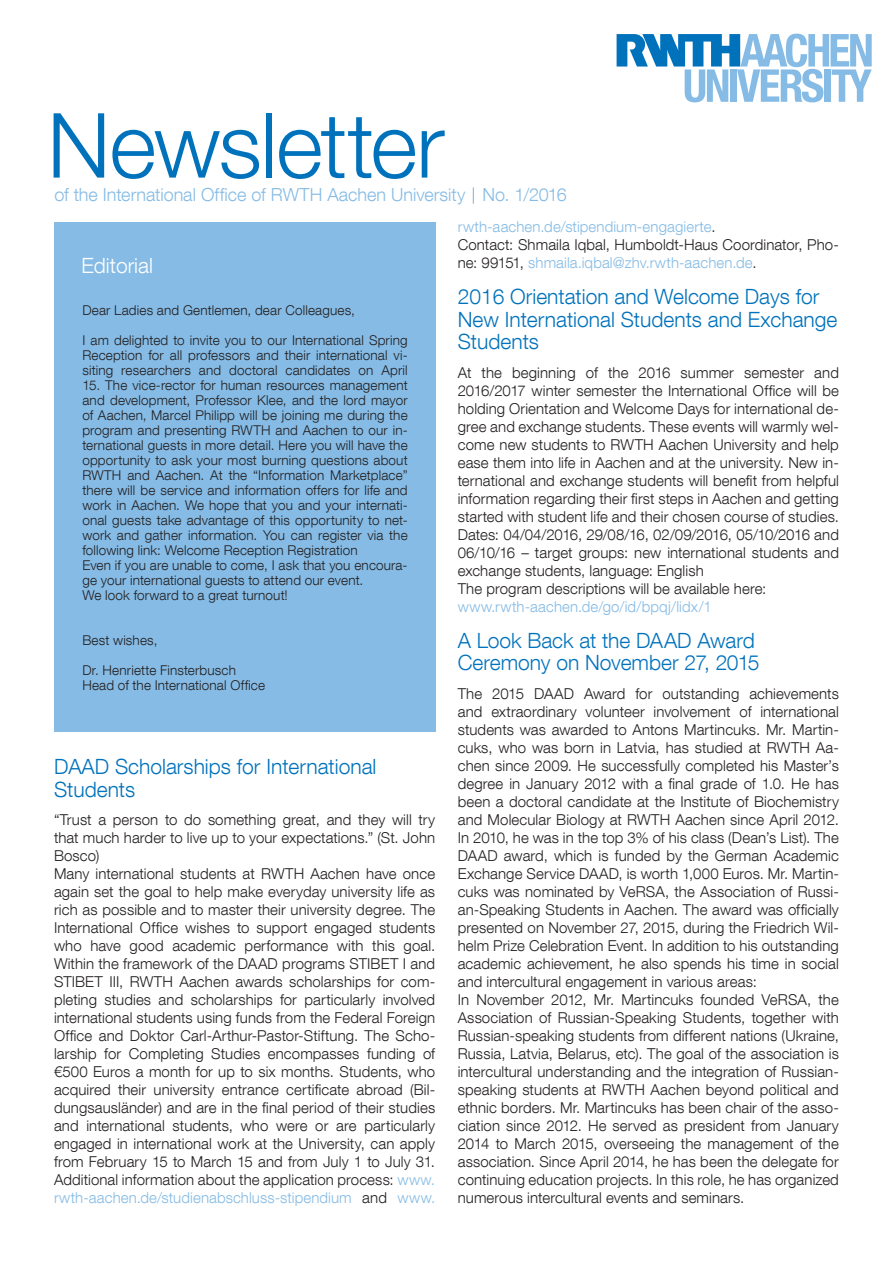
<style>
.page{position:relative;width:893px;height:1263px;background:#fff}
.page>*{position:absolute;margin:0;border:0;box-sizing:border-box;transform-origin:0 0}
.t1{font:300 90px "Helvetica Neue LT Com";letter-spacing:-.015em;color:#0072bc}
.t2{font:300 21px/22.5px "Helvetica Neue LT Com";color:#0072bc}
.t3{font:300 21px "Helvetica Neue LT Com";color:#fff}
.t4{font:300 18px "Helvetica Neue LT Com";color:#85bbe5}
.t5{font:300 15px/18px "Helvetica Neue LT Com";letter-spacing:.005em;color:#231f20}
.t6{font:300 15px/18px "Helvetica Neue LT Com";letter-spacing:.005em;color:#85bbe5}
.t7{font:300 13.5px/15px "Helvetica Neue LT Com";letter-spacing:.01em;color:#231f20}
.s1{color:#85bbe5}
.s2{color:#231f20}
</style>
<div class="page">
<svg style="left:617px;top:34px;width:255px;height:68px"></svg>
<div style="left:54px;top:222px;width:381px;height:509px;background:#85bbe5"></div>
<svg style="left:473px;top:187px;width:1px;height:17px"></svg>
<h1 class="t1" style="left:47px;top:91px;width:399px">Newsletter</h1>
<p class="t4" style="left:54px;top:184px;width:514px">of the International Office of RWTH Aachen University No. 1/2016</p>
<h2 class="t3" style="left:81px;top:253px;width:73px">Editorial</h2>
<p class="t7" style="left:82px;top:302px;width:274px">Dear Ladies and Gentlemen, dear Colleagues,</p>
<p class="t7" style="left:82px;top:332px;width:327px;text-align:justify">I am delighted to invite you to our International Spring Reception for all professors and their international vi&shy;siting researchers and doctoral candidates on April</p>
<p class="t7" style="left:82px;top:377px;width:327px">15. The vice-rector for human resources management and development, Professor Klee, and the lord mayor of Aachen, Marcel Philipp will be joining me during the program and presenting RWTH and Aachen to our in&shy;ternational guests in more detail. Here you will have the opportunity to ask your most burning questions about RWTH and Aachen. At the “Information Marketplace” there will be service and information offers for life and work in Aachen. We hope that you and your internati&shy;onal guests take advantage of this opportunity to net&shy;work and gather information. You can register via the following link: Welcome Reception Registration<br>Even if you are unable to come, I ask that you encoura&shy;ge your international guests to attend our event.<br>We look forward to a great turnout!</p>
<p class="t7" style="left:82px;top:632px;width:77px">Best wishes,</p>
<p class="t7" style="left:82px;top:662px;width:184px">Dr. Henriette Finsterbusch<br>Head of the International Office</p>
<h2 class="t2" style="left:54px;top:755px;width:324px">DAAD Scholarships for International<br>Students</h2>
<p class="t5" style="left:54px;top:811px;width:383px">“Trust a person to do something great, and they will try that much harder to live up to your expectations.” (St. John Bosco)<br>Many international students at RWTH Aachen have once again set the goal to help make everyday university life as rich as possible and to master their university degree. The International Office wishes to support engaged students who have good academic performance with this goal.<br>Within the framework of the DAAD programs STIBET I and STIBET III, RWTH Aachen awards scholarships for com&shy;pleting studies and scholarships for particularly involved international students using funds from the Federal Foreign Office and Doktor Carl-Arthur-Pastor-Stiftung. The Scho&shy;larship for Completing Studies encompasses funding of €500 Euros a month for up to six months. Students, who acquired their university entrance certificate abroad (Bil&shy;dungsausländer) and are in the final period of their studies and international students, who were or are particularly engaged in international work at the University, can apply from February 15 to March 15 and from July 1 to July 31.<br>Additional information about the application process: <span class="s1">www. rwth-aachen.de/studienabschluss-stipendium</span> and <span class="s1">www.</span></p>
<p class="t6" style="left:458px;top:218px;width:383px">rwth-aachen.de/stipendium-engagierte<span class="s2">.<br>Contact: Shmaila Iqbal, Humboldt-Haus Coordinator, Pho&shy;ne: 99151,</span> shmaila.iqbal@zhv.rwth-aachen.de<span class="s2">.</span></p>
<h2 class="t2" style="left:458px;top:285px;width:381px">2016 Orientation and Welcome Days for<br>New International Students and Exchange<br>Students</h2>
<p class="t5" style="left:458px;top:363px;width:383px">At the beginning of the 2016 summer semester and 2016/2017 winter semester the International Office will be holding Orientation and Welcome Days for international de&shy;gree and exchange students. These events will warmly wel&shy;come new students to RWTH Aachen University and help ease them into life in Aachen and at the university. New in&shy;ternational and exchange students will benefit from helpful information regarding their first steps in Aachen and getting started with student life and their chosen course of studies.<br>Dates: 04/04/2016, 29/08/16, 02/09/2016, 05/10/2016 and 06/10/16 – target groups: new international students and exchange students, language: English<br>The program descriptions will be available here:</p>
<p class="t6" style="left:458px;top:597px;width:255px">www.rwth-aachen.de/go/id/bpqj/lidx/1</p>
<h2 class="t2" style="left:458px;top:629px;width:303px">A Look Back at the DAAD Award<br>Ceremony on November 27, 2015</h2>
<p class="t5" style="left:458px;top:684px;width:383px">The 2015 DAAD Award for outstanding achievements and extraordinary volunteer involvement of international students was awarded to Antons Martincuks. Mr. Martin&shy;cuks, who was born in Latvia, has studied at RWTH Aa&shy;chen since 2009. He successfully completed his Master’s degree in January 2012 with a final grade of 1.0. He has been a doctoral candidate at the Institute of Biochemistry and Molecular Biology at RWTH Aachen since April 2012.<br>In 2010, he was in the top 3% of his class (Dean’s List). The DAAD award, which is funded by the German Academic Exchange Service DAAD, is worth 1,000 Euros. Mr. Martin&shy;cuks was nominated by VeRSA, the Association of Russi&shy;an-Speaking Students in Aachen. The award was officially presented on November 27, 2015, during the Friedrich Wil&shy;helm Prize Celebration Event. In addition to his outstanding academic achievement, he also spends his time in social and intercultural engagement in various areas:<br>In November 2012, Mr. Martincuks founded VeRSA, the Association of Russian-Speaking Students, together with Russian-speaking students from different nations (Ukraine, Russia, Latvia, Belarus, etc). The goal of the association is intercultural understanding and the integration of Russian&shy;speaking students at RWTH Aachen beyond political and ethnic borders. Mr. Martincuks has been chair of the asso&shy;ciation since 2012. He served as president from January 2014 to March 2015, overseeing the management of the association. Since April 2014, he has been the delegate for continuing education projects. In this role, he has organized numerous intercultural events and seminars.</p>
</div>
